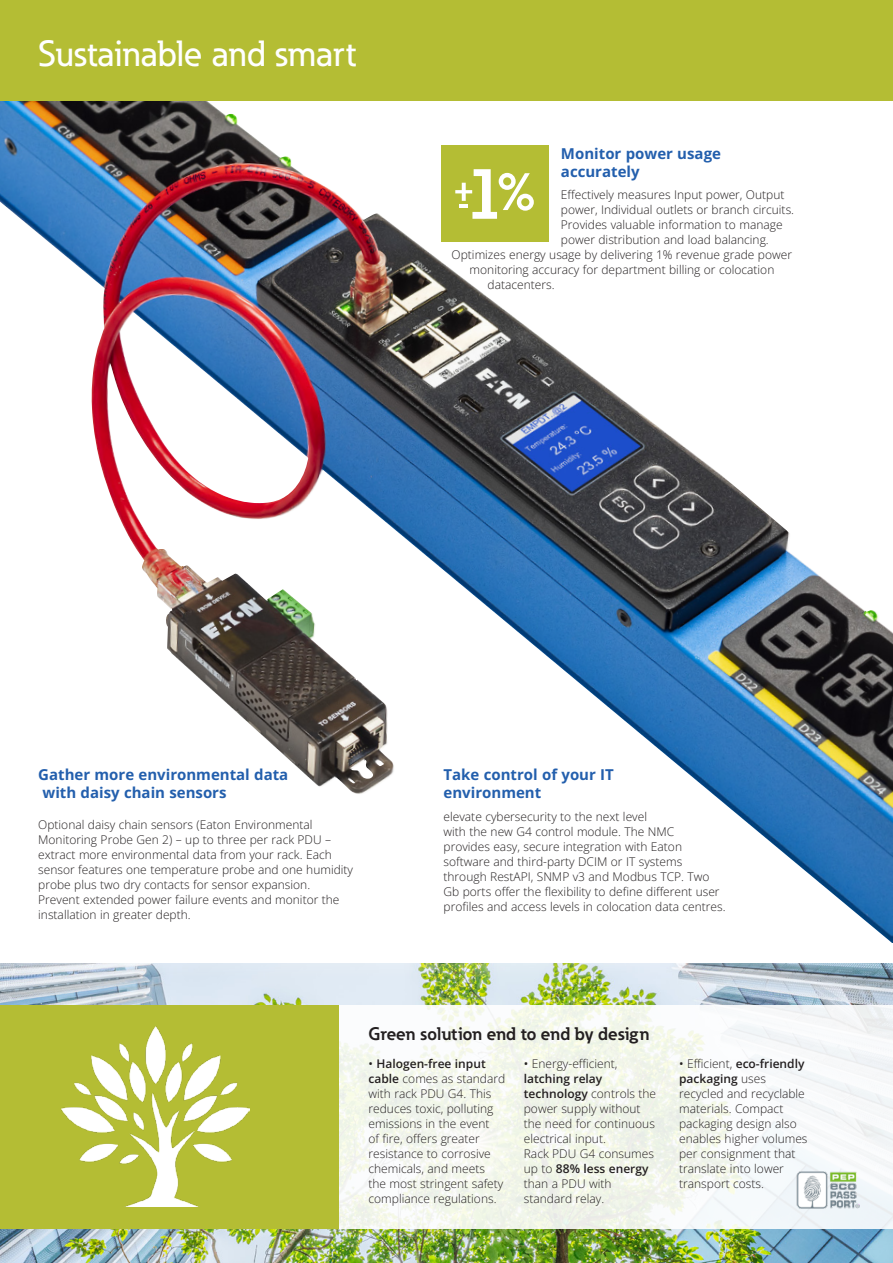
<style>
.page{position:relative;width:893px;height:1263px;background:#fff}
.page>*{position:absolute;margin:0;border:0;box-sizing:border-box;transform-origin:0 0}
._02_Body__8_5_pt{font:500 36px "Eaton";letter-spacing:.01em;color:#fff}
.t1{font:700 18px "Eaton";color:#231f20}
._02_Body__8_5_pt-2{font:700 15px/18px "Open Sans";color:#235fad}
._02_Body__8_5_pt-3{font:300 12px/15px "Open Sans";color:#231f20}
.s1{font-weight:400}
.s2{font-weight:600}
</style>
<div class="page">
<img style="left:0;top:100px;width:893px;height:843px">
<div style="left:0;top:0;width:893px;height:100px;background:#b4bd34"></div>
<img style="left:0;top:963px;width:893px;height:300px">
<div style="left:441px;top:145px;width:107px;height:97px;background:#b4bd34"></div>
<svg style="left:455px;top:169px;width:79px;height:50px"></svg>
<div style="left:338px;top:1005px;width:555px;height:224px;background:#f5f8f2"></div>
<div style="left:0;top:1005px;width:338px;height:224px;background:#b4bd34"></div>
<hr style="left:892px;top:311px;width:1px;height:107px;background:#6fb2c9">
<img style="left:796px;top:1172px;width:63px;height:37px">
<img style="left:61px;top:1026px;width:188px;height:180px">
<p class="_02_Body__8_5_pt" style="left:38px;top:31px;width:319px">Sustainable and smart</p>
<p class="_02_Body__8_5_pt-2" style="left:561px;top:144px;width:162px">Monitor power usage accurately</p>
<p class="_02_Body__8_5_pt-3" style="left:561px;top:187px;width:225px">Effectively measures Input power, Output</p>
<p class="_02_Body__8_5_pt-3" style="left:561px;top:202px;width:235px">power, Individual outlets or branch circuits.</p>
<p class="_02_Body__8_5_pt-3" style="left:561px;top:217px;width:223px">Provides valuable information to manage</p>
<p class="_02_Body__8_5_pt-3" style="left:561px;top:232px;width:209px">power distribution and load balancing.</p>
<p class="_02_Body__8_5_pt-3" style="left:452px;top:247px;width:342px">Optimizes energy usage by delivering 1% revenue grade power</p>
<p class="_02_Body__8_5_pt-3" style="left:470px;top:262px;width:306px">monitoring accuracy for department billing or colocation</p>
<p class="_02_Body__8_5_pt-3" style="left:488px;top:277px;width:68px">datacenters.</p>
<p class="_02_Body__8_5_pt-2" style="left:38px;top:765px;width:252px">Gather more environmental data with daisy chain sensors</p>
<p class="_02_Body__8_5_pt-3" style="left:38px;top:816px;width:316px">Optional daisy chain sensors (Eaton Environmental Monitoring Probe Gen 2) – up to three per rack PDU – extract more environmental data from your rack. Each sensor features one temperature probe and one humidity probe plus two dry contacts for sensor expansion.<br>Prevent extended power failure events and monitor the installation in greater depth.</p>
<p class="_02_Body__8_5_pt-2" style="left:444px;top:765px;width:172px">Take control of your IT environment</p>
<p class="_02_Body__8_5_pt-3" style="left:444px;top:809px;width:284px">elevate cybersecurity to the next level<br>with the new G4 control module. The NMC<br>provides easy, secure integration with Eaton software and third-party DCIM or IT systems through RestAPI, SNMP v3 and Modbus TCP. Two Gb ports offer the flexibility to define different user profiles and access levels in colocation data centres.</p>
<p class="t1" style="left:369px;top:1022px;width:282px">Green solution end to end by design</p>
<p class="_02_Body__8_5_pt-3" style="left:369px;top:1055px;width:138px"><span class="s1">•</span> <span class="s2">Halogen-free input cable</span> comes as standard with rack PDU G4. This reduces toxic, polluting emissions in the event<br>of fire, offers greater resistance to corrosive chemicals, and meets the most stringent safety compliance regulations.</p>
<p class="_02_Body__8_5_pt-3" style="left:524px;top:1055px;width:134px"><span class="s1">•</span> Energy-efficient, <span class="s2">latching relay technology</span> controls the power supply without the need for continuous electrical input.<br>Rack PDU G4 consumes up to <span class="s2">88% less energy </span>than a PDU with standard relay.</p>
<p class="_02_Body__8_5_pt-3" style="left:679px;top:1055px;width:130px"><span class="s1">•</span> Efficient, <span class="s2">eco-friendly packaging</span> uses recycled and recyclable materials. Compact packaging design also enables higher volumes per consignment that translate into lower transport costs.</p>
</div>
